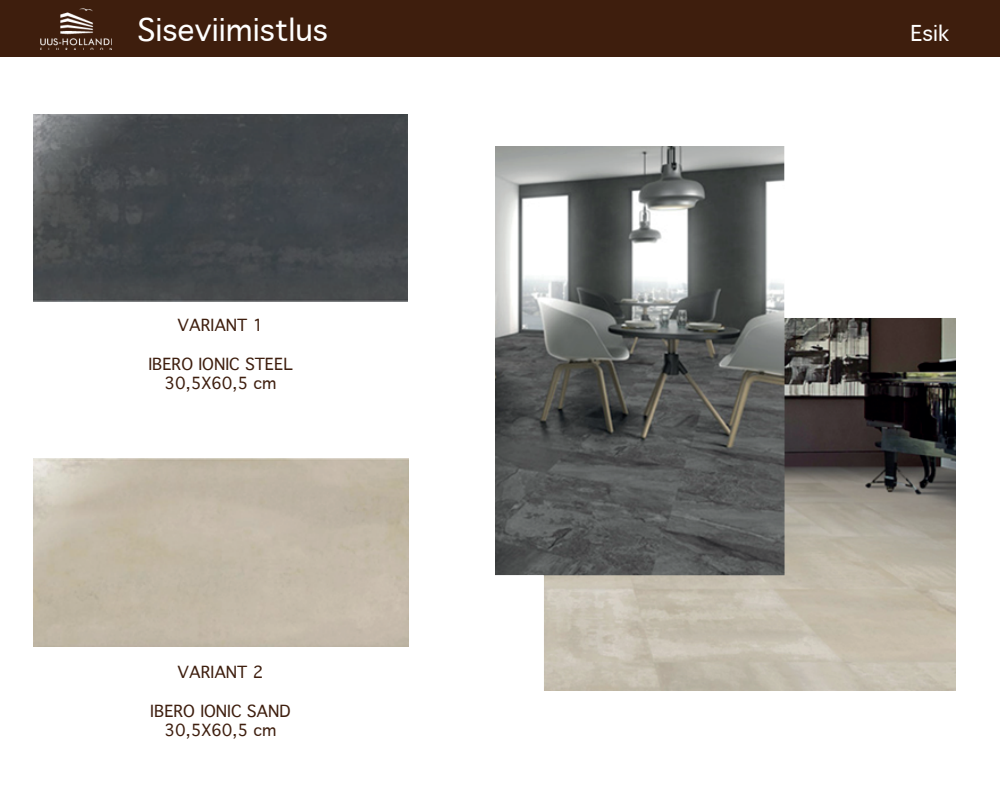
<style>
.page{position:relative;width:1000px;height:800px;background:#fff}
.page>*{position:absolute;margin:0;border:0;box-sizing:border-box;transform-origin:0 0}
.t1{font:30px "Geneva";color:#fff}
.t2{font:21px "Geneva";color:#fff}
.t3{font:16px/19.2px "Geneva";color:#3e1e0e;text-align:center}
</style>
<div class="page">
<div style="left:0;top:1px;width:1000px;height:56px;background:#3e1e0d"></div>
<img style="left:40px;top:8px;width:72px;height:42px">
<img style="left:495px;top:147px;width:460px;height:543px">
<img style="left:34px;top:114px;width:373px;height:187px">
<h1 class="t1" style="left:137px;top:13px;width:193px">!"#$%""&amp;"#'()#</h1>
<p class="t3" style="left:178px;top:316px;width:88px">VARIANT 1</p>
<p class="t3" style="left:148px;top:355px;width:146px">IBERO IONIC STEEL<br>30,5X60,5 cm</p>
<p class="t3" style="left:178px;top:663px;width:88px">VARIANT 2</p>
<p class="t3" style="left:150px;top:702px;width:142px">IBERO IONIC SAND<br>30,5X60,5 cm</p>
<h2 class="t2" style="left:910px;top:21px;width:41px">Esik</h2>
</div>
